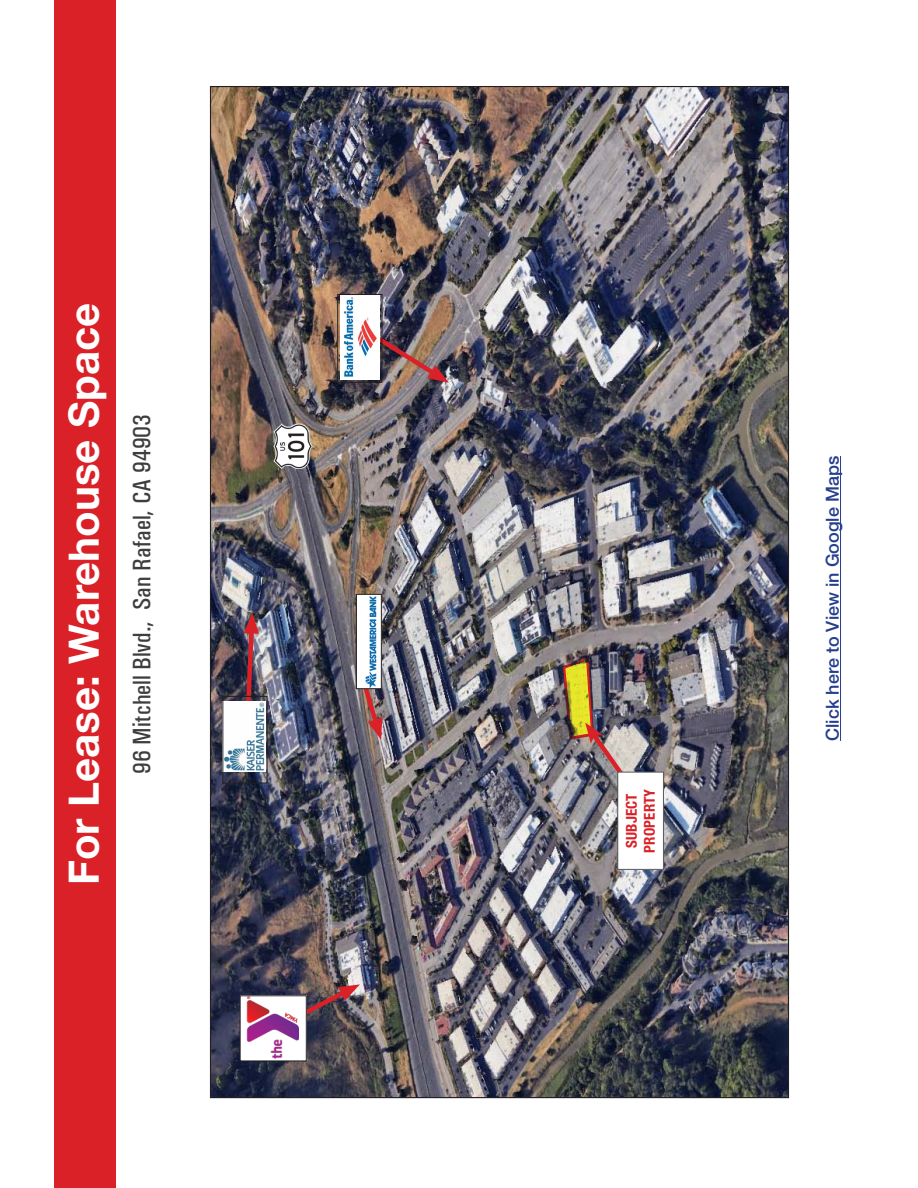
<style>
.page{position:relative;width:918px;height:1188px;background:#fff}
.page>*{position:absolute;margin:0;border:0;box-sizing:border-box;transform-origin:0 0}
.t1{font:700 42px "Helvetica Neue LT Std";color:#fff}
.t2{font:500 condensed 25.5px "Univers";color:#3e3e3f}
.t3{font:500 18px "Helvetica Neue LT Std";color:#253f8e}
.t4{font:700 condensed 15px "Helvetica Neue LT Std";letter-spacing:.01em;color:#da2128}
</style>
<div class="page">
<div style="left:54px;top:0;width:62px;height:1188px;background:#da2128"></div>
<img style="left:212px;top:88px;width:575px;height:1008px">
<img style="left:560px;top:655px;width:79px;height:141px">
<div style="left:618px;top:772px;width:45px;height:97px;background:#fff"></div>
<div style="left:617px;top:772px;width:47px;height:98px;border:1px solid #57585a"></div>
<hr style="left:840px;top:456px;width:1px;height:285px;background:#253f8e">
<img style="left:367px;top:329px;width:82px;height:54px">
<img style="left:341px;top:296px;width:39px;height:83px">
<div style="left:337px;top:294px;width:45px;height:89px;border:1px solid #231f20"></div>
<svg style="left:357px;top:673px;width:26px;height:67px"></svg>
<img style="left:358px;top:596px;width:22px;height:91px">
<div style="left:356px;top:594px;width:26px;height:95px;border:1px solid #231f20"></div>
<img style="left:273px;top:423px;width:40px;height:47px">
<svg style="left:269px;top:984px;width:91px;height:50px;background:#5d464f"></svg>
<svg style="left:243px;top:613px;width:16px;height:89px"></svg>
<div style="left:240px;top:996px;width:66px;height:65px;background:#fff"></div>
<img style="left:246px;top:998px;width:53px;height:61px">
<img style="left:224px;top:702px;width:41px;height:70px">
<div style="left:222px;top:696px;width:45px;height:87px;border:1px solid #231f20"></div>
<h1 class="t1" style="left:58px;top:885px;width:584px;rotate:-90deg">For Lease: Warehouse Space</h1>
<p class="t2" style="left:127px;top:774px;width:361px;rotate:-90deg">96 Mitchell Blvd., San Rafael, CA 94903</p>
<p class="t4" style="left:623px;top:848px;width:56px;rotate:-90deg">SUBJECT</p>
<p class="t4" style="left:641px;top:853px;width:65px;rotate:-90deg">PROPERTY</p>
<p class="t3" style="left:822px;top:741px;width:286px;rotate:-90deg">Click here to View in Google Maps</p>
</div>
